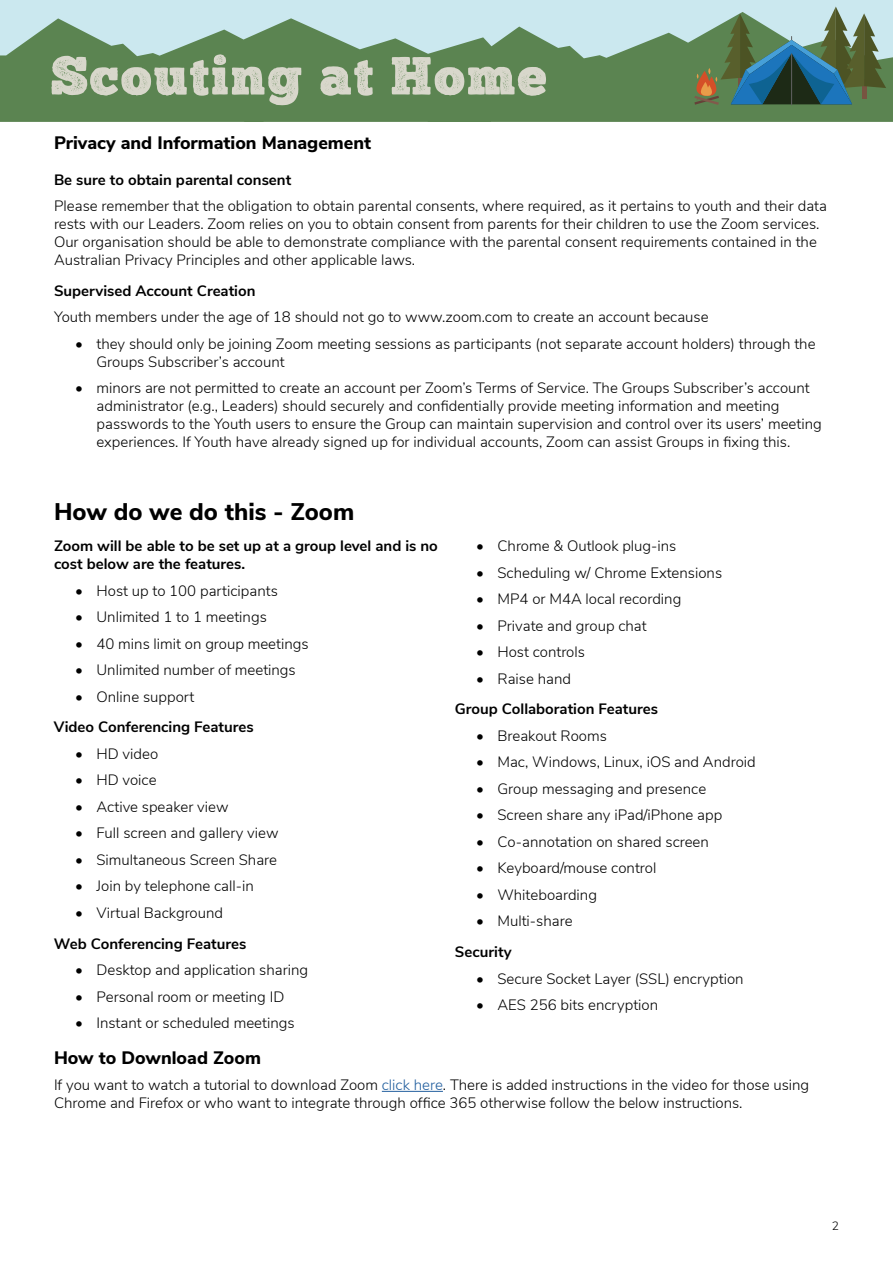
<style>
.page{position:relative;width:893px;height:1263px;background:#fff}
.page>*{position:absolute;margin:0;border:0;box-sizing:border-box;transform-origin:0 0}
.t1{font:54px "Chunk Five Print";letter-spacing:.035em;color:#d8d7cb}
.t2{font:800 24px "Nunito Sans";color:#000}
.t3{font:800 18px "Nunito Sans";color:#000}
.t4{font:300 15px/18px "Nunito Sans";color:#000}
.t5{font:700 15px/18px "Nunito Sans";color:#000}
.t6{font:300 12px "Nunito Sans";color:#000}
.s1{color:#215e9e}
</style>
<div class="page">
<hr style="left:382px;top:1091px;width:61px;height:1px;background:#215e9e">
<div style="left:0;top:0;width:893px;height:115px;background:#cbe8ef"></div>
<svg style="left:0;top:18px;width:428px;height:104px;fill:#5b8451"></svg>
<svg style="left:428px;top:26px;width:465px;height:96px;fill:#5b8451"></svg>
<svg style="left:241px;top:117px;width:25px;height:5px"></svg>
<svg style="left:694px;top:7px;width:192px;height:98px"></svg>
<h1 class="t1" style="left:50px;top:52px;width:499px">Scouting at Home</h1>
<p class="t3" style="left:54px;top:129px;width:319px">Privacy and Information Management</p>
<p class="t5" style="left:54px;top:170px;width:239px">Be sure to obtain parental consent</p>
<p class="t4" style="left:54px;top:196px;width:774px">Please remember that the obligation to obtain parental consents, where required, as it pertains to youth and their data rests with our Leaders. Zoom relies on you to obtain consent from parents for their children to use the Zoom services.<br>Our organisation should be able to demonstrate compliance with the parental consent requirements contained in the Australian Privacy Principles and other applicable laws.</p>
<p class="t5" style="left:54px;top:281px;width:203px">Supervised Account Creation</p>
<p class="t4" style="left:54px;top:307px;width:656px">Youth members under the age of 18 should not go to www.zoom.com to create an account because</p>
<p class="t4" style="left:97px;top:334px;width:721px;text-indent:-21px">• they should only be joining Zoom meeting sessions as participants (not separate account holders) through the<br>Groups Subscriber’s account</p>
<p class="t4" style="left:97px;top:378px;width:727px;text-indent:-21px">• minors are not permitted to create an account per Zoom’s Terms of Service. The Groups Subscriber’s account administrator (e.g., Leaders) should securely and confidentially provide meeting information and meeting passwords to the Youth users to ensure the Group can maintain supervision and control over its users’ meeting experiences. If Youth have already signed up for individual accounts, Zoom can assist Groups in fixing this.</p>
<h2 class="t2" style="left:54px;top:494px;width:302px">How do we do this - Zoom</h2>
<p class="t5" style="left:54px;top:536px;width:385px">Zoom will be able to be set up at a group level and is no cost below are the features.</p>
<p class="t4" style="left:75px;top:580px;width:204px">• Host up to 100 participants</p>
<p class="t4" style="left:75px;top:607px;width:193px">• Unlimited 1 to 1 meetings</p>
<p class="t4" style="left:75px;top:633px;width:235px">• 40 mins limit on group meetings</p>
<p class="t4" style="left:75px;top:660px;width:222px">• Unlimited number of meetings</p>
<p class="t4" style="left:75px;top:686px;width:121px">• Online support</p>
<p class="t5" style="left:54px;top:717px;width:201px">Video Conferencing Features</p>
<p class="t4" style="left:75px;top:744px;width:84px">• HD video</p>
<p class="t4" style="left:75px;top:770px;width:83px">• HD voice</p>
<p class="t4" style="left:75px;top:797px;width:155px">• Active speaker view</p>
<p class="t4" style="left:75px;top:823px;width:205px">• Full screen and gallery view</p>
<p class="t4" style="left:75px;top:850px;width:203px">• Simultaneous Screen Share</p>
<p class="t4" style="left:75px;top:876px;width:180px">• Join by telephone call-in</p>
<p class="t4" style="left:75px;top:903px;width:149px">• Virtual Background</p>
<p class="t5" style="left:54px;top:933px;width:194px">Web Conferencing Features</p>
<p class="t4" style="left:75px;top:960px;width:234px">• Desktop and application sharing</p>
<p class="t4" style="left:75px;top:986px;width:211px">• Personal room or meeting ID</p>
<p class="t4" style="left:75px;top:1013px;width:221px">• Instant or scheduled meetings</p>
<p class="t4" style="left:476px;top:536px;width:202px">• Chrome &amp; Outlook plug-ins</p>
<p class="t4" style="left:476px;top:562px;width:247px">• Scheduling w/ Chrome Extensions</p>
<p class="t4" style="left:476px;top:589px;width:207px">• MP4 or M4A local recording</p>
<p class="t4" style="left:476px;top:615px;width:172px">• Private and group chat</p>
<p class="t4" style="left:476px;top:642px;width:110px">• Host controls</p>
<p class="t4" style="left:476px;top:668px;width:96px">• Raise hand</p>
<p class="t5" style="left:455px;top:699px;width:205px">Group Collaboration Features</p>
<p class="t4" style="left:476px;top:726px;width:132px">• Breakout Rooms</p>
<p class="t4" style="left:476px;top:752px;width:281px">• Mac, Windows, Linux, iOS and Android</p>
<p class="t4" style="left:476px;top:779px;width:232px">• Group messaging and presence</p>
<p class="t4" style="left:476px;top:805px;width:248px">• Screen share any iPad/iPhone app</p>
<p class="t4" style="left:476px;top:832px;width:234px">• Co-annotation on shared screen</p>
<p class="t4" style="left:476px;top:858px;width:182px">• Keyboard/mouse control</p>
<p class="t4" style="left:476px;top:885px;width:122px">• Whiteboarding</p>
<p class="t4" style="left:476px;top:911px;width:98px">• Multi-share</p>
<p class="t5" style="left:455px;top:942px;width:58px">Security</p>
<p class="t4" style="left:476px;top:968px;width:269px">• Secure Socket Layer (SSL) encryption</p>
<p class="t4" style="left:476px;top:995px;width:184px">• AES 256 bits encryption</p>
<p class="t3" style="left:54px;top:1044px;width:208px">How to Download Zoom</p>
<p class="t4" style="left:54px;top:1075px;width:757px">If you want to watch a tutorial to download Zoom <span class="s1">click here</span>. There is added instructions in the video for those using<br>Chrome and Firefox or who want to integrate through office 365 otherwise follow the below instructions.</p>
<p class="t6" style="left:832px;top:1217px;width:9px">2</p>
</div>
